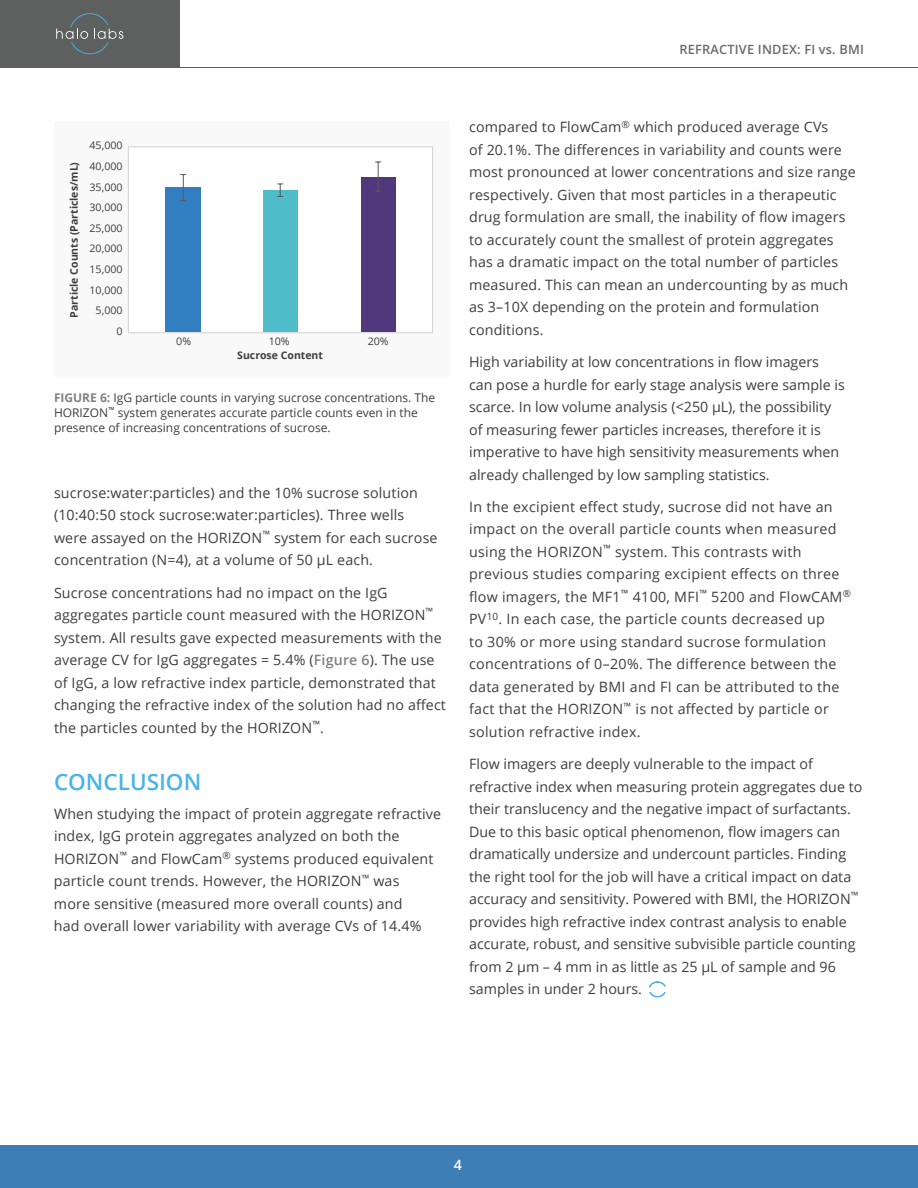
<style>
.page{position:relative;width:918px;height:1188px;background:#fff}
.page>*{position:absolute;margin:0;border:0;box-sizing:border-box;transform-origin:0 0}
.t1{font:600 22.5px "Open Sans";color:#49b4e6}
.t2{font:14.25px/22.5px "Open Sans";letter-spacing:.01em;color:#3e3e3f}
.t3{font:600 14.25px "Open Sans";color:#fff}
.t4{font:600 12.75px "Open Sans";letter-spacing:.015em;color:#6a6a69}
.t5{font:12px/15px "Open Sans";color:#3e3e3f}
.t6{font:10.5px "Open Sans";color:#3e3e3f}
.t7{font:700 10.5px "Open Sans";color:#3e3e3f}
.s1{font-weight:700;color:#828181}
.s2{font-weight:600;color:#828181}
</style>
<div class="page">
<div style="left:0;top:1145px;width:918px;height:43px;background:#3d7fb5"></div>
<div style="left:0;top:0;width:180px;height:68px;background:#5e605f"></div>
<svg style="left:56px;top:13px;width:67px;height:41px"></svg>
<svg style="left:649px;top:981px;width:17px;height:16px"></svg>
<div style="left:54px;top:122px;width:395px;height:256px;background:#f9f9f9"></div>
<div style="left:128px;top:147px;width:305px;height:186px;background:#fff"></div>
<div style="left:361px;top:177px;width:35px;height:155px;background:#51387d"></div>
<div style="left:263px;top:191px;width:35px;height:141px;background:#4fbdc9"></div>
<div style="left:165px;top:188px;width:36px;height:144px;background:#337dc1"></div>
<svg style="left:180px;top:174px;width:6px;height:27px"></svg>
<svg style="left:277px;top:183px;width:6px;height:14px"></svg>
<svg style="left:375px;top:161px;width:6px;height:31px"></svg>
<div style="left:128px;top:147px;width:305px;height:186px;border:1px solid #d3d2d2"></div>
<hr style="left:0;top:67px;width:918px;height:1px;background:#5e605f">
<p class="t4" style="left:680px;top:41px;width:186px">REFRACTIVE INDEX: FI vs. BMI</p>
<p class="t7" style="left:67px;top:318px;width:157px;rotate:-90deg">Particle Counts (Particles/mL)</p>
<p class="t6" style="left:90px;top:138px;width:35px">45,000</p>
<p class="t6" style="left:90px;top:159px;width:35px">40,000</p>
<p class="t6" style="left:90px;top:180px;width:35px">35,000</p>
<p class="t6" style="left:90px;top:200px;width:35px">30,000</p>
<p class="t6" style="left:90px;top:221px;width:35px">25,000</p>
<p class="t6" style="left:90px;top:241px;width:35px">20,000</p>
<p class="t6" style="left:90px;top:262px;width:35px">15,000</p>
<p class="t6" style="left:90px;top:283px;width:35px">10,000</p>
<p class="t6" style="left:96px;top:303px;width:29px">5,000</p>
<p class="t6" style="left:117px;top:324px;width:8px">0</p>
<p class="t6" style="left:176px;top:334px;width:16px">0%</p>
<p class="t6" style="left:269px;top:334px;width:22px">10%</p>
<p class="t6" style="left:368px;top:334px;width:22px">20%</p>
<p class="t7" style="left:237px;top:348px;width:87px">Sucrose Content</p>
<p class="t5" style="left:54px;top:390px;width:383px"><span class="s1">Figure 6:</span> IgG particle counts in varying sucrose concentrations. The<br>HORIZON<sup>™</sup> system generates accurate particle counts even in the presence of increasing concentrations of sucrose.</p>
<p class="t2" style="left:54px;top:481px;width:385px">sucrose:water:particles) and the 10% sucrose solution (10:40:50 stock sucrose:water:particles). Three wells were assayed on the HORIZON<sup>™</sup> system for each sucrose concentration (N=4), at a volume of 50 μL each.</p>
<p class="t2" style="left:54px;top:581px;width:394px">Sucrose concentrations had no impact on the IgG aggregates particle count measured with the HORIZON<sup>™ </sup>system. All results gave expected measurements with the average CV for IgG aggregates = 5.4% (<span class="s2">Figure 6</span>). The use of IgG, a low refractive index particle, demonstrated that changing the refractive index of the solution had no affect the particles counted by the HORIZON<sup>™</sup>.</p>
<h1 class="t1" style="left:54px;top:766px;width:149px">CONCLUSION</h1>
<p class="t2" style="left:54px;top:802px;width:389px">When studying the impact of protein aggregate refractive index, IgG protein aggregates analyzed on both the HORIZON<sup>™</sup> and FlowCam<sup>®</sup> systems produced equivalent particle count trends. However, the HORIZON<sup>™</sup> was<br>more sensitive (measured more overall counts) and<br>had overall lower variability with average CVs of 14.4%</p>
<p class="t2" style="left:469px;top:116px;width:388px">compared to FlowCam<sup>®</sup> which produced average CVs<br>of 20.1%. The differences in variability and counts were most pronounced at lower concentrations and size range respectively. Given that most particles in a therapeutic drug formulation are small, the inability of flow imagers to accurately count the smallest of protein aggregates has a dramatic impact on the total number of particles measured. This can mean an undercounting by as much as 3–10X depending on the protein and formulation conditions.</p>
<p class="t2" style="left:469px;top:350px;width:377px">High variability at low concentrations in flow imagers can pose a hurdle for early stage analysis were sample is scarce. In low volume analysis (&lt;250 µL), the possibility of measuring fewer particles increases, therefore it is imperative to have high sensitivity measurements when already challenged by low sampling statistics.</p>
<p class="t2" style="left:469px;top:495px;width:383px">In the excipient effect study, sucrose did not have an impact on the overall particle counts when measured using the HORIZON<sup>™</sup> system. This contrasts with previous studies comparing excipient effects on three flow imagers, the MF1<sup>™</sup> 4100, MFI<sup>™</sup> 5200 and FlowCAM<sup>® </sup>PV<sup>10</sup>. In each case, the particle counts decreased up<br>to 30% or more using standard sucrose formulation concentrations of 0–20%. The difference between the data generated by BMI and FI can be attributed to the fact that the HORIZON<sup>™</sup> is not affected by particle or solution refractive index.</p>
<p class="t2" style="left:469px;top:752px;width:395px">Flow imagers are deeply vulnerable to the impact of refractive index when measuring protein aggregates due to their translucency and the negative impact of surfactants.<br>Due to this basic optical phenomenon, flow imagers can dramatically undersize and undercount particles. Finding the right tool for the job will have a critical impact on data accuracy and sensitivity. Powered with BMI, the HORIZON<sup>™ </sup>provides high refractive index contrast analysis to enable accurate, robust, and sensitive subvisible particle counting from 2 µm – 4 mm in as little as 25 µL of sample and 96 samples in under 2 hours.</p>
<p class="t3" style="left:454px;top:1155px;width:10px">4</p>
</div>
